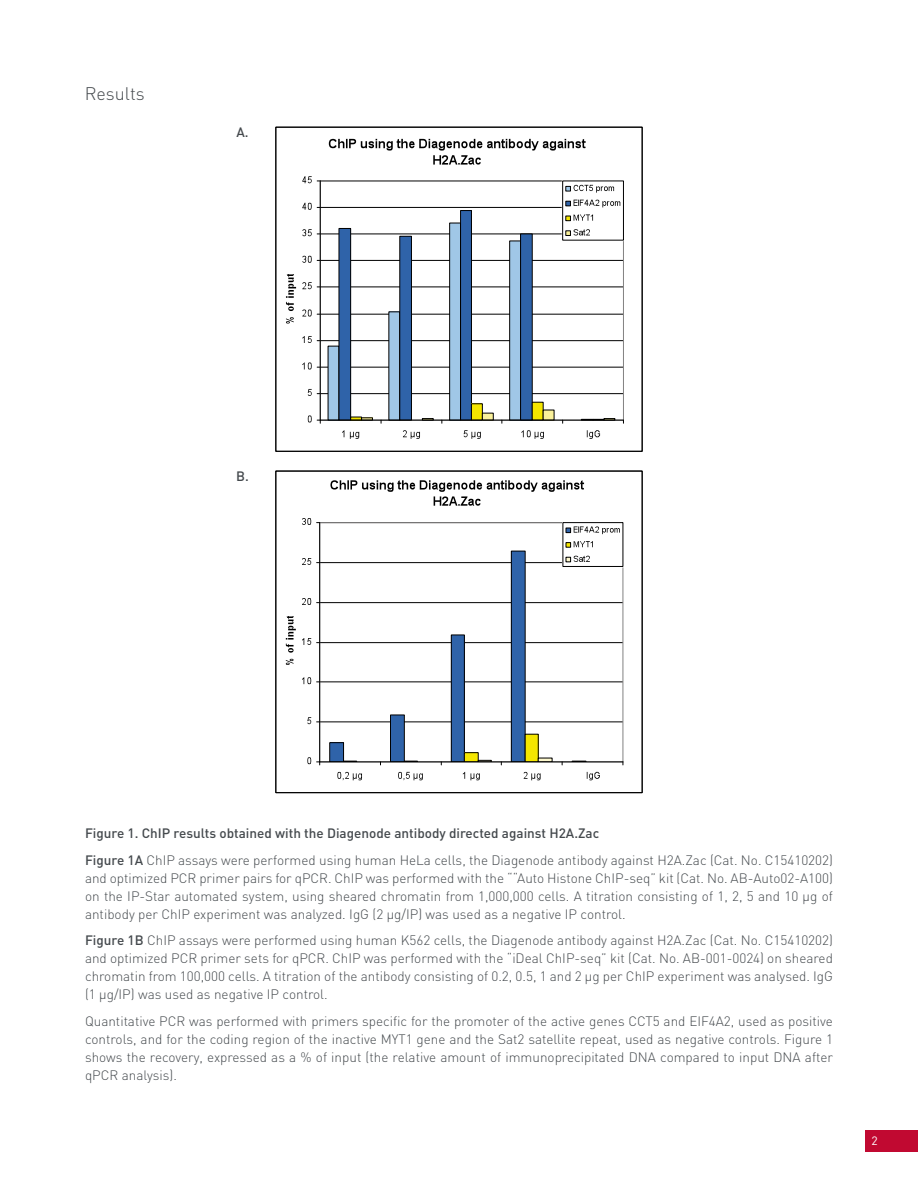
<style>
.page{position:relative;width:918px;height:1188px;background:#fff}
.page>*{position:absolute;margin:0;border:0;box-sizing:border-box;transform-origin:0 0}
.t1{font:300 18px "DIN";color:#44494d}
.t2{font:300 13.5px/18px "DIN";color:#44494d;text-align:justify}
.t3{font:500 13.5px "DIN";color:#44494d}
.t4{font:12px "DIN";color:#fff}
.s1{font-weight:500}
</style>
<div class="page">
<div style="left:865px;top:1131px;width:53px;height:21px;background:#c10931"></div>
<svg style="left:286px;top:138px;width:338px;height:301px"></svg>
<div style="left:275px;top:127px;width:368px;height:325px;border:1px solid #000"></div>
<svg style="left:285px;top:480px;width:339px;height:301px"></svg>
<div style="left:275px;top:471px;width:368px;height:322px;border:1px solid #000"></div>
<h1 class="t1" style="left:85px;top:82px;width:62px">Results</h1>
<p class="t3" style="left:236px;top:123px;width:14px">A.</p>
<p class="t3" style="left:236px;top:467px;width:14px">B.</p>
<p class="t2" style="left:85px;top:820px;width:749px;line-height:26.5px"><span class="s1">Figure 1. ChIP results obtained with the Diagenode antibody directed against H2A.Zac<br>Figure 1A</span> ChIP assays were performed using human HeLa cells, the Diagenode antibody against H2A.Zac (Cat. No. C15410202)</p>
<p class="t2" style="left:85px;top:869px;width:749px">and optimized PCR primer pairs for qPCR. ChIP was performed with the ““Auto Histone ChIP-seq” kit (Cat. No. AB-Auto02-A100) on the IP-Star automated system, using sheared chromatin from 1,000,000 cells. A titration consisting of 1, 2, 5 and 10 µg of antibody per ChIP experiment was analyzed. IgG (2 µg/IP) was used as a negative IP control.</p>
<p class="t2" style="left:85px;top:931px;width:749px"><span class="s1">Figure 1B</span> ChIP assays were performed using human K562 cells, the Diagenode antibody against H2A.Zac (Cat. No. C15410202) and optimized PCR primer sets for qPCR. ChIP was performed with the “iDeal ChIP-seq” kit (Cat. No. AB-001-0024) on sheared chromatin from 100,000 cells. A titration of the antibody consisting of 0.2, 0.5, 1 and 2 µg per ChIP experiment was analysed. IgG (1 µg/IP) was used as negative IP control.</p>
<p class="t2" style="left:85px;top:1012px;width:749px">Quantitative PCR was performed with primers specific for the promoter of the active genes CCT5 and EIF4A2, used as positive controls, and for the coding region of the inactive MYT1 gene and the Sat2 satellite repeat, used as negative controls. Figure 1 shows the recovery, expressed as a % of input (the relative amount of immunoprecipitated DNA compared to input DNA after qPCR analysis).</p>
<p class="t4" style="left:871px;top:1133px;width:8px">2</p>
</div>
